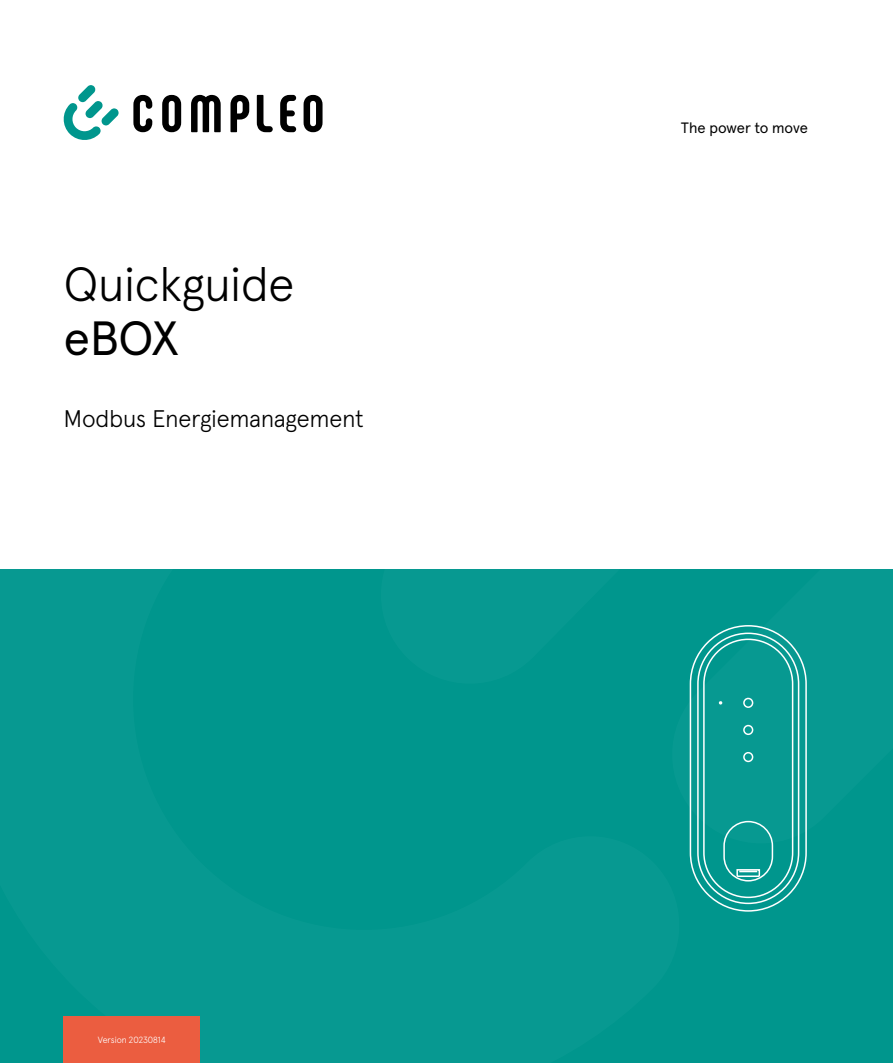
<style>
.page{position:relative;width:893px;height:1063px;background:#fff}
.page>*{position:absolute;margin:0;border:0;box-sizing:border-box;transform-origin:0 0}
.t1{font:300 48px "Apercu Pro";color:#000}
.t2{font:48px "Apercu Pro";color:#000}
.t3{font:300 24px "Apercu Pro";color:#000}
.t4{font:15px "Apercu Pro";letter-spacing:-.005em;color:#000}
.t5{font:300 9px "Apercu Pro";color:#fff}
</style>
<div class="page">
<div style="left:0;top:569px;width:893px;height:494px;background:#00968d"></div>
<div style="left:64px;top:1016px;width:136px;height:47px;background:#eb5d40"></div>
<svg style="left:689px;top:625px;width:118px;height:287px"></svg>
<svg style="left:63px;top:85px;width:56px;height:55px"></svg>
<svg style="left:162px;top:95px;width:19px;height:37px"></svg>
<svg style="left:304px;top:95px;width:19px;height:37px"></svg>
<svg style="left:280px;top:95px;width:16px;height:37px"></svg>
<svg style="left:191px;top:95px;width:30px;height:37px"></svg>
<svg style="left:230px;top:95px;width:19px;height:37px"></svg>
<svg style="left:133px;top:95px;width:19px;height:37px"></svg>
<svg style="left:257px;top:95px;width:16px;height:37px"></svg>
<h1 class="t1" style="left:64px;top:248px;width:232px">Quickguide</h1>
<h1 class="t2" style="left:64px;top:301px;width:117px">eBOX</h1>
<p class="t3" style="left:64px;top:400px;width:301px">Modbus Energiemanagement</p>
<p class="t5" style="left:98px;top:1033px;width:69px">Version 20230814</p>
<p class="t4" style="left:681px;top:116px;width:129px">The power to move</p>
</div>
